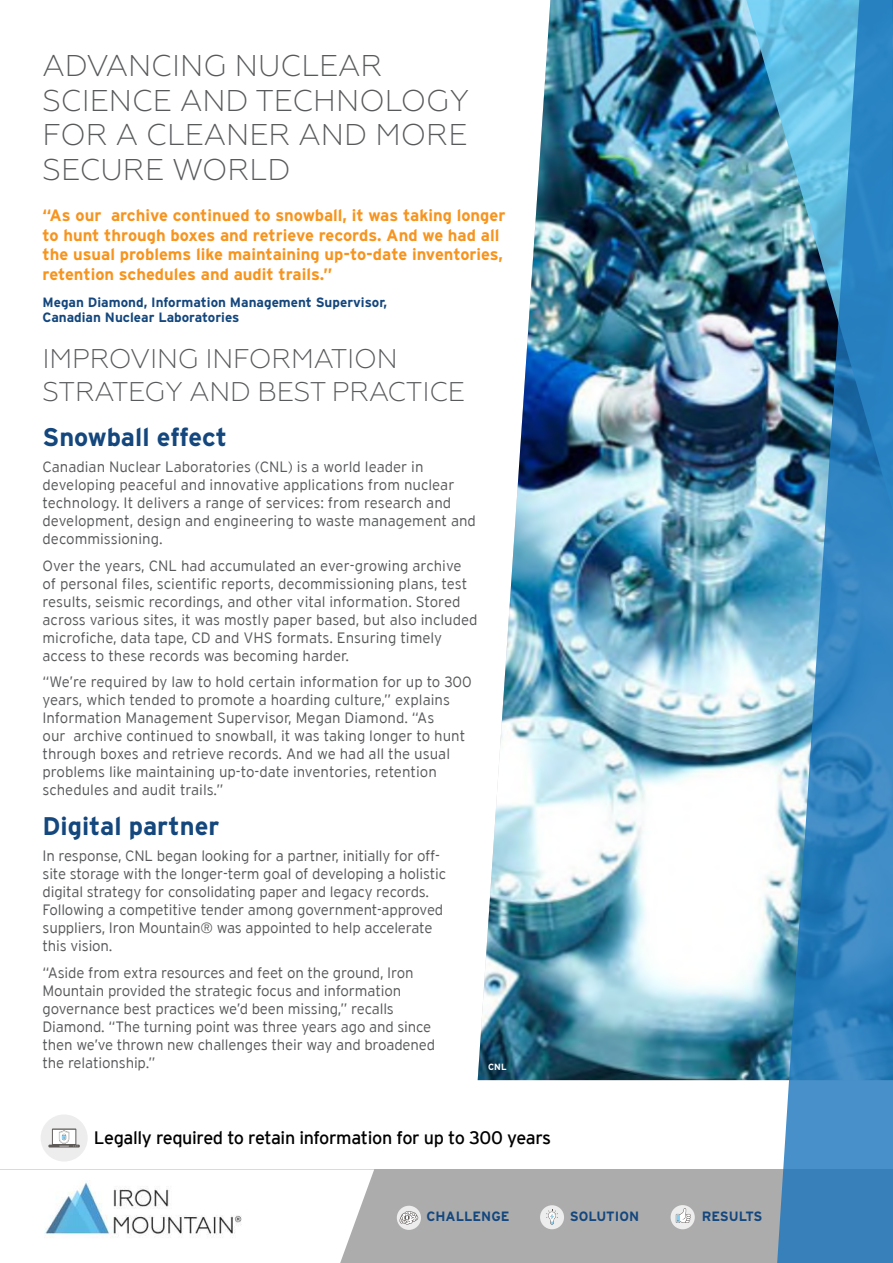
<style>
.page{position:relative;width:893px;height:1263px;background:#fff}
.page>*{position:absolute;margin:0;border:0;box-sizing:border-box;transform-origin:0 0}
.t1{font:300 30px/34.5px "Geometria";color:#58595b}
.t2{font:300 27px/33px "Geometria";letter-spacing:-.01em;color:#58595b}
.t3{font:700 25.5px "Interstate";color:#14477d}
.t4{font:18px "Interstate";letter-spacing:-.02em;color:#000}
.t5{font:700 16.5px/19.5px "Interstate";color:#f7941e}
.t6{font:300 15px/18px "Interstate";letter-spacing:-.01em;color:#58595b}
.t7{font:700 13.5px/15px "Interstate";color:#14477d}
.t8{font:700 9px "Interstate";color:#fff}
</style>
<div class="page">
<div style="left:0;top:1169px;width:893px;height:94px;background:#acacad"></div>
<svg style="left:0;top:1169px;width:374px;height:94px"></svg>
<img style="left:45px;top:1180px;width:197px;height:60px">
<img style="left:478px;top:0;width:299px;height:1080px">
<div style="left:540px;top:1205px;width:24px;height:24px;background:#ededed;border-radius:50%"></div>
<svg style="left:546px;top:1209px;width:12px;height:16px"></svg>
<div style="left:671px;top:1205px;width:24px;height:24px;background:#ededed;border-radius:50%"></div>
<svg style="left:676px;top:1208px;width:15px;height:15px"></svg>
<img style="left:746px;top:0;width:31px;height:513px">
<img style="left:777px;top:0;width:116px;height:1263px">
<div style="left:397px;top:1206px;width:24px;height:24px;background:#ededed;border-radius:50%"></div>
<svg style="left:400px;top:1211px;width:18px;height:14px"></svg>
<div style="left:41px;top:1114px;width:47px;height:47px;background:#ededed;border-radius:50%"></div>
<svg style="left:48px;top:1128px;width:32px;height:19px"></svg>
<h1 class="t1" style="left:43px;top:49px;width:428px">ADVANCING NUCLEAR<br>SCIENCE AND TECHNOLOGY<br>FOR A CLEANER AND MORE<br>SECURE WORLD</h1>
<p class="t5" style="left:43px;top:205px;width:464px">“As our archive continued to snowball, it was taking longer to hunt through boxes and retrieve records. And we had all the usual problems like maintaining up-to-date inventories, retention schedules and audit trails.”</p>
<p class="t7" style="left:43px;top:295px;width:346px">Megan Diamond, Information Management Supervisor,<br>Canadian Nuclear Laboratories</p>
<h2 class="t2" style="left:43px;top:341px;width:424px">IMPROVING INFORMATION<br>STRATEGY AND BEST PRACTICE</h2>
<h3 class="t3" style="left:43px;top:422px;width:186px">Snowball effect</h3>
<p class="t6" style="left:43px;top:458px;width:435px">Canadian Nuclear Laboratories (CNL) is a world leader in developing peaceful and innovative applications from nuclear technology. It delivers a range of services: from research and development, design and engineering to waste management and decommissioning.</p>
<p class="t6" style="left:43px;top:556px;width:437px">Over the years, CNL had accumulated an ever-growing archive of personal files, scientific reports, decommissioning plans, test results, seismic recordings, and other vital information. Stored across various sites, it was mostly paper based, but also included microfiche, data tape, CD and VHS formats. Ensuring timely access to these records was becoming harder.</p>
<p class="t6" style="left:43px;top:673px;width:431px">“We’re required by law to hold certain information for up to 300 years, which tended to promote a hoarding culture,” explains Information Management Supervisor, Megan Diamond. “As<br>our archive continued to snowball, it was taking longer to hunt through boxes and retrieve records. And we had all the usual problems like maintaining up-to-date inventories, retention schedules and audit trails.”</p>
<h3 class="t3" style="left:43px;top:811px;width:178px">Digital partner</h3>
<p class="t6" style="left:43px;top:847px;width:405px">In response, CNL began looking for a partner, initially for off&shy;site storage with the longer-term goal of developing a holistic digital strategy for consolidating paper and legacy records.<br>Following a competitive tender among government-approved suppliers, Iron Mountain® was appointed to help accelerate this vision.</p>
<p class="t6" style="left:43px;top:963px;width:394px">“Aside from extra resources and feet on the ground, Iron Mountain provided the strategic focus and information governance best practices we’d been missing,” recalls Diamond. “The turning point was three years ago and since then we’ve thrown new challenges their way and broadened the relationship.”</p>
<p class="t8" style="left:488px;top:1062px;width:20px">CNL</p>
<p class="t4" style="left:94px;top:1128px;width:459px">Legally required to retain information for up to 300 years</p>
<p class="t7" style="left:426px;top:1209px;width:85px">CHALLENGE</p>
<p class="t7" style="left:570px;top:1209px;width:71px">SOLUTION</p>
<p class="t7" style="left:702px;top:1209px;width:62px">RESULTS</p>
</div>
